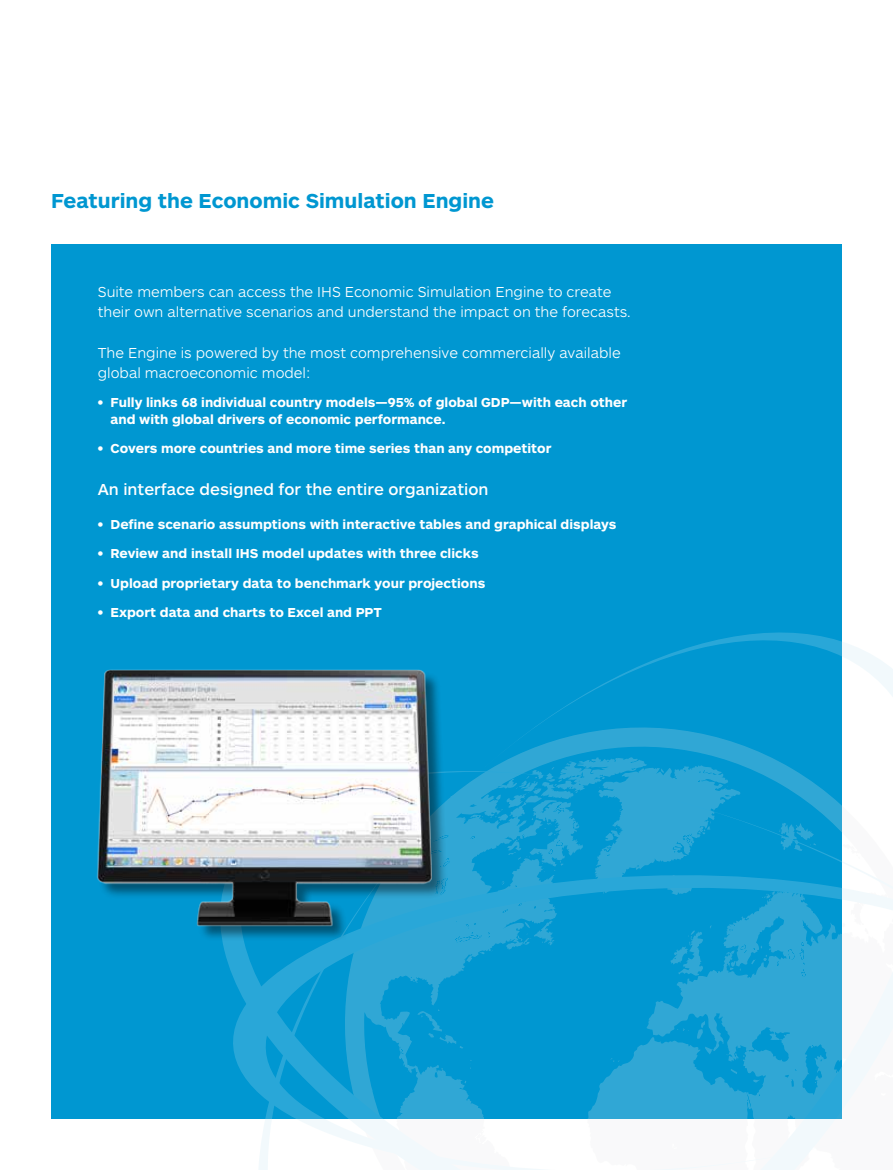
<style>
.page{position:relative;width:893px;height:1170px;background:#fff}
.page>*{position:absolute;margin:0;border:0;box-sizing:border-box;transform-origin:0 0}
.t1{font:700 21px "ARS Maquette Pro";color:#0097d1}
.t2{font:500 16.5px "ARS Maquette Pro";color:#fff}
.t3{font:300 15px/20.2px "ARS Maquette Pro";color:#fff}
.t4{font:700 13.5px/16.5px "ARS Maquette Pro";color:#fff}
</style>
<div class="page">
<div style="left:51px;top:244px;width:791px;height:874px;background:#0097d1"></div>
<svg style="left:523px;top:632px;width:370px;height:104px"></svg>
<svg style="left:497px;top:736px;width:345px;height:124px"></svg>
<svg style="left:220px;top:860px;width:673px;height:309px"></svg>
<img style="left:97px;top:669px;width:400px;height:285px">
<h1 class="t1" style="left:51px;top:187px;width:444px">Featuring the Economic Simulation Engine</h1>
<p class="t3" style="left:98px;top:281px;width:534px">Suite members can access the IHS Economic Simulation Engine to create their own alternative scenarios and understand the impact on the forecasts.</p>
<p class="t3" style="left:98px;top:342px;width:524px">The Engine is powered by the most comprehensive commercially available global macroeconomic model:</p>
<p class="t4" style="left:111px;top:393px;width:518px;text-indent:-13px">• Fully links 68 individual country models—95% of global GDP—with each other and with global drivers of economic performance.</p>
<p class="t4" style="left:98px;top:439px;width:455px">• Covers more countries and more time series than any competitor</p>
<p class="t2" style="left:98px;top:479px;width:392px">An interface designed for the entire organization</p>
<p class="t4" style="left:98px;top:515px;width:520px">• Define scenario assumptions with interactive tables and graphical displays</p>
<p class="t4" style="left:98px;top:544px;width:382px">• Review and install IHS model updates with three clicks</p>
<p class="t4" style="left:98px;top:574px;width:389px">• Upload proprietary data to benchmark your projections</p>
<p class="t4" style="left:98px;top:603px;width:286px">• Export data and charts to Excel and PPT</p>
</div>
